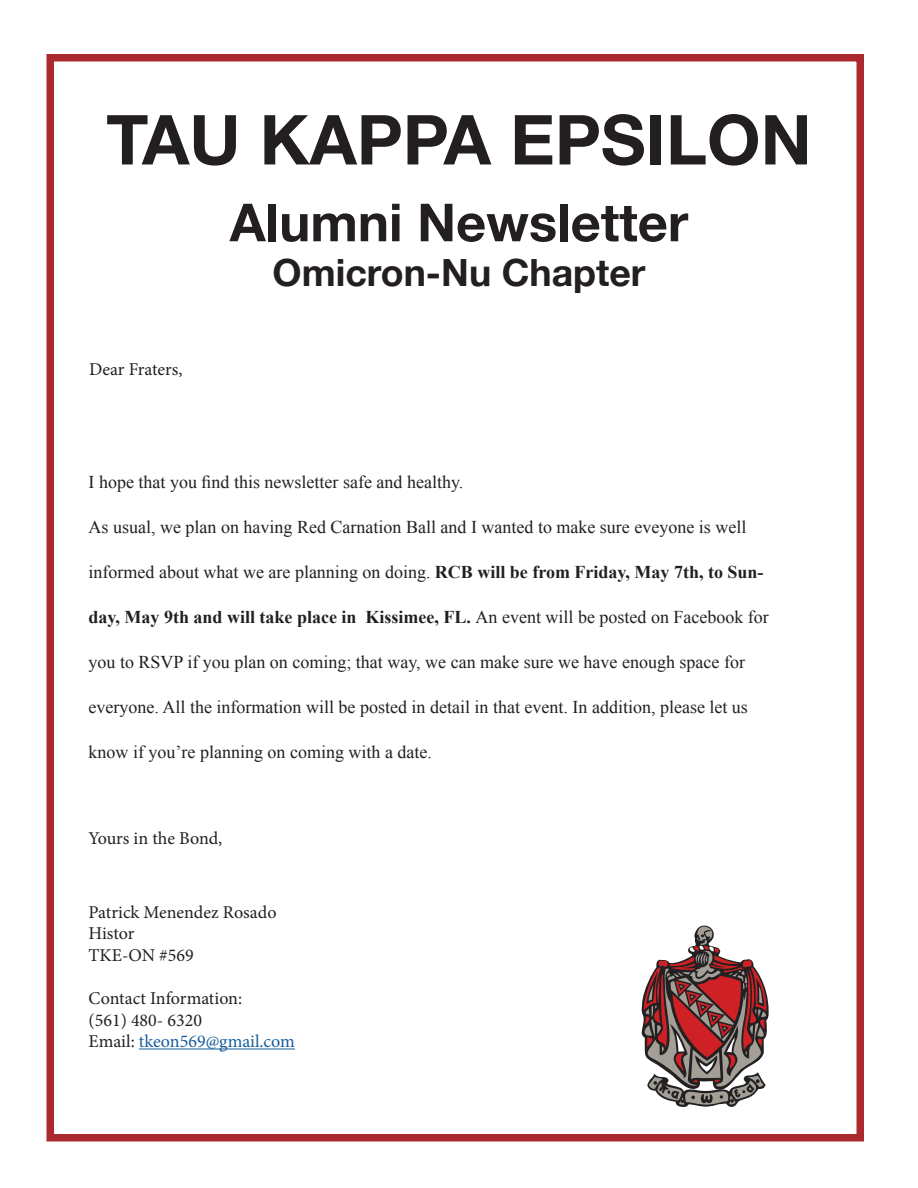
<style>
.page{position:relative;width:918px;height:1188px;background:#fff}
.page>*{position:absolute;margin:0;border:0;box-sizing:border-box;transform-origin:0 0}
.t1{font:700 69px "Helvetica Neue";color:#231f20}
.t2{font:700 52.5px "Helvetica Neue";color:#231f20}
.t3{font:700 37.5px "Helvetica Neue";color:#231f20}
.t4{font:18px "Times New Roman";color:#231f20}
.t5{font:18px/21.6px "Minion Pro";color:#231f20}
.t6{font:700 18px "Times New Roman";color:#231f20}
.s1{font-weight:700}
.s2{font-weight:400}
.s3{color:#175d9e}
</style>
<div class="page">
<div style="left:46px;top:54px;width:818px;height:1088px;border:8px solid #ac2a2d"></div>
<hr style="left:139px;top:1049px;width:156px;height:1px;background:#175d9e">
<svg style="left:641px;top:926px;width:128px;height:181px"></svg>
<h1 class="t1" style="left:106px;top:97px;width:707px">TAU KAPPA EPSILON</h1>
<h2 class="t2" style="left:230px;top:190px;width:460px">Alumni Newsletter</h2>
<h3 class="t3" style="left:273px;top:250px;width:374px">Omicron-Nu Chapter</h3>
<p class="t5" style="left:89px;top:359px;width:95px">Dear Fraters,</p>
<p class="t4" style="left:89px;top:472px;width:376px">I hope that you find this newsletter safe and healthy.</p>
<p class="t4" style="left:89px;top:517px;width:659px">As usual, we plan on having Red Carnation Ball and I wanted to make sure eveyone is well</p>
<p class="t4" style="left:89px;top:562px;width:677px">informed about what we are planning on doing. <span class="s1">RCB will be from Friday, May 7th, to Sun-</span></p>
<p class="t6" style="left:89px;top:607px;width:682px">day, May 9th and will take place in Kissimee, FL. <span class="s2">An event will be posted on Facebook for</span></p>
<p class="t4" style="left:89px;top:652px;width:658px">you to RSVP if you plan on coming; that way, we can make sure we have enough space for</p>
<p class="t4" style="left:89px;top:697px;width:661px">everyone. All the information will be posted in detail in that event. In addition, please let us</p>
<p class="t4" style="left:89px;top:742px;width:345px">know if you’re planning on coming with a date.</p>
<p class="t5" style="left:89px;top:828px;width:135px">Yours in the Bond,</p>
<p class="t5" style="left:89px;top:901px;width:190px">Patrick Menendez Rosado<br>Histor<br>TKE-ON #569</p>
<p class="t5" style="left:89px;top:988px;width:208px">Contact Information:<br>(561) 480- 6320<br>Email: <span class="s3">tkeon569@gmail.com</span></p>
</div>
